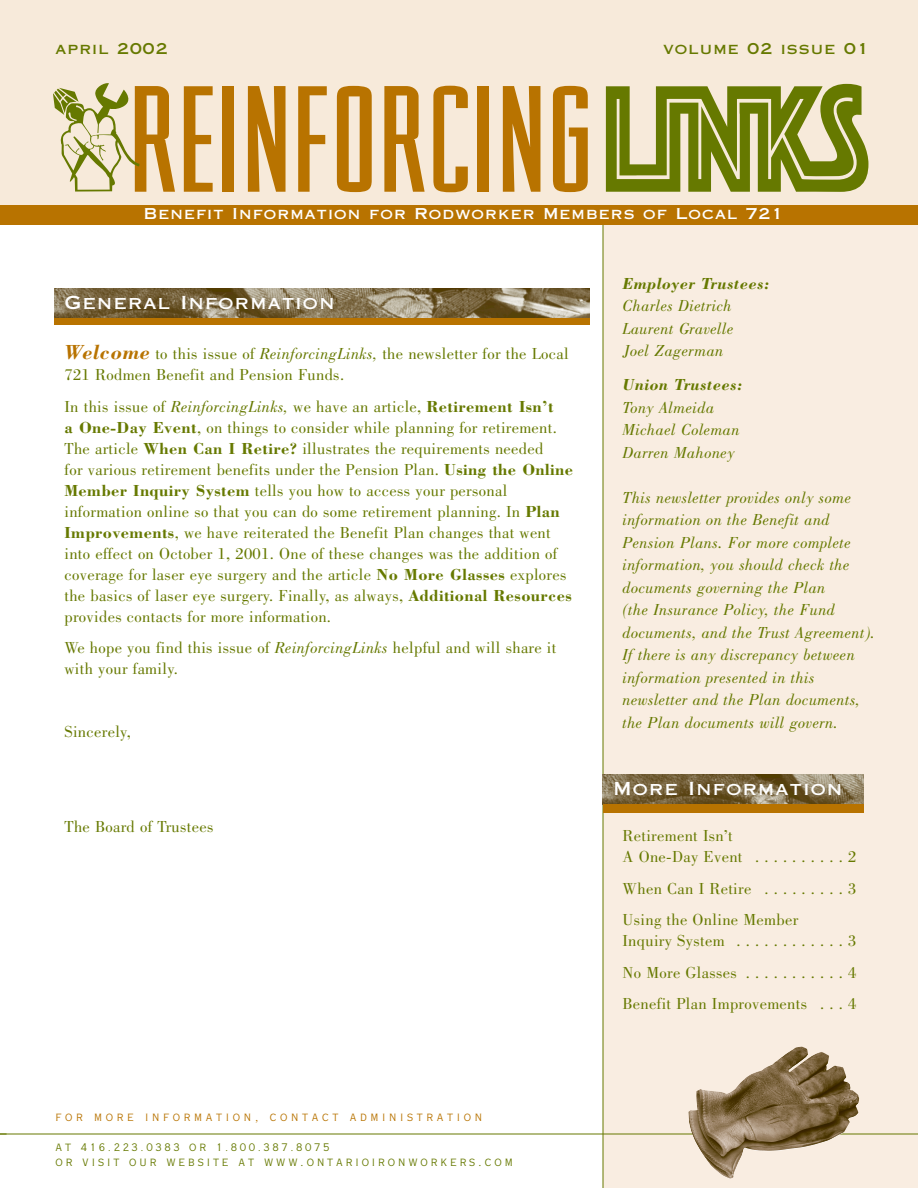
<style>
.page{position:relative;width:918px;height:1188px;background:#fff}
.page>*{position:absolute;margin:0;border:0;box-sizing:border-box;transform-origin:0 0}
.t1{font:18px "Copperplate Thirty One AB";letter-spacing:.08em;color:#fff}
.t2{font:16.5px/21px "Bodoni";letter-spacing:.02em;color:#667900}
.t3{font:italic 16.5px/22.5px "Bodoni";letter-spacing:.02em;color:#667900}
.t4{font:italic 700 16.5px "Bodoni";letter-spacing:.025em;color:#667900}
.t5{font:15px "Copperplate Thirty One AB";letter-spacing:.08em;color:#fff}
.t6{font:15px "Copperplate Thirty One AB";letter-spacing:.08em;color:#667900}
.t7{font:12px "Copperplate Twenty Nine AB";letter-spacing:.245em;color:#667900}
.t8{font:12px "Copperplate Twenty Nine AB";letter-spacing:.305em;color:#b87300}
.t9{font:10.5px "Copperplate Twenty Nine AB";letter-spacing:.245em;color:#667900}
.s1{font-weight:700;font-style:italic;font-size:21px;color:#b87300}
.s2{font-style:italic}
.s3{font-weight:700}
.s4{font-size:12px}
</style>
<div class="page">
<div style="left:603px;top:204px;width:315px;height:983px;background:#f9ede1"></div>
<hr style="left:0;top:1134px;width:918px;height:1px;background:#667900">
<div style="left:0;top:0;width:918px;height:205px;background:#f7eada"></div>
<svg style="left:184px;top:86px;width:29px;height:106px"></svg>
<div style="left:223px;top:86px;width:11px;height:106px;background:#b87300"></div>
<svg style="left:248px;top:86px;width:38px;height:106px"></svg>
<svg style="left:298px;top:86px;width:29px;height:106px"></svg>
<svg style="left:337px;top:86px;width:35px;height:106px"></svg>
<svg style="left:384px;top:86px;width:41px;height:106px"></svg>
<svg style="left:433px;top:86px;width:35px;height:106px"></svg>
<div style="left:478px;top:86px;width:11px;height:106px;background:#b87300"></div>
<svg style="left:503px;top:86px;width:37px;height:106px"></svg>
<svg style="left:553px;top:86px;width:35px;height:106px"></svg>
<svg style="left:606px;top:84px;width:262px;height:108px"></svg>
<svg style="left:53px;top:83px;width:122px;height:109px"></svg>
<img style="left:688px;top:1046px;width:171px;height:133px">
<hr style="left:603px;top:214px;width:1px;height:973px;background:#667900">
<img style="left:54px;top:288px;width:536px;height:30px">
<div style="left:54px;top:318px;width:536px;height:7px;background:#b87300"></div>
<div style="left:0;top:205px;width:918px;height:20px;background:#b87300"></div>
<img style="left:603px;top:774px;width:261px;height:30px">
<div style="left:603px;top:804px;width:261px;height:9px;background:#b87300"></div>
<p class="t6" style="left:56px;top:40px;width:113px">april 2002</p>
<p class="t6" style="left:663px;top:41px;width:207px">volume 02 issue 01</p>
<p class="t5" style="left:144px;top:205px;width:641px">Benefit Information for Rodworker Members of Local 721</p>
<p class="t1" style="left:64px;top:292px;width:271px">General Information</p>
<p class="t2" style="left:64px;top:345px;width:506px"><span class="s1">Welcome</span> to this issue of <span class="s2">ReinforcingLinks,</span> the newsletter for the Local<br>721 Rodmen Benefit and Pension Funds.</p>
<p class="t2" style="left:64px;top:398px;width:510px">In this issue of <span class="s2">ReinforcingLinks,</span> we have an article, <span class="s3">Retirement Isn’t<br>a One-Day Event</span>, on things to consider while planning for retirement.<br>The article <span class="s3">When Can I Retire?</span> illustrates the requirements needed<br>for various retirement benefits under the Pension Plan. <span class="s3">Using the Online Member Inquiry System</span> tells you how to access your personal information online so that you can do some retirement planning. In <span class="s3">Plan Improvements</span>, we have reiterated the Benefit Plan changes that went into effect on October 1, 2001. One of these changes was the addition of coverage for laser eye surgery and the article <span class="s3">No More Glasses</span> explores the basics of laser eye surgery. Finally, as always, <span class="s3">Additional Resources </span>provides contacts for more information.</p>
<p class="t2" style="left:64px;top:639px;width:493px">We hope you find this issue of <span class="s2">ReinforcingLinks</span> helpful and will share it with your family.</p>
<p class="t2" style="left:65px;top:723px;width:68px">Sincerely,</p>
<p class="t2" style="left:65px;top:818px;width:151px">The Board of Trustees</p>
<p class="t8" style="left:56px;top:1110px;width:428px">FOR MORE INFORMATION, CONTACT ADMINISTRATION</p>
<p class="t9" style="left:56px;top:1142px;width:276px"><span class="s4">AT</span> 416.223.0383 <span class="s4">OR</span> 1.800.387.8075</p>
<p class="t7" style="left:56px;top:1155px;width:459px">OR VISIT OUR WEBSITE AT WWW.ONTARIOIRONWORKERS.COM</p>
<p class="t4" style="left:622px;top:277px;width:148px">Employer Trustees:</p>
<p class="t3" style="left:622px;top:296px;width:113px;text-align:justify">Charles Dietrich Laurent Gravelle Joel Zagerman</p>
<p class="t4" style="left:622px;top:379px;width:121px">Union Trustees:</p>
<p class="t3" style="left:622px;top:397px;width:119px">Tony Almeida<br>Michael Coleman<br>Darren Mahoney</p>
<p class="t3" style="left:622px;top:487px;width:254px">This newsletter provides only some information on the Benefit and Pension Plans. For more complete information, you should check the documents governing the Plan<br>(the Insurance Policy, the Fund documents, and the Trust Agreement).<br>If there is any discrepancy between information presented in this newsletter and the Plan documents, the Plan documents will govern.</p>
<p class="t1" style="left:613px;top:778px;width:230px">More Information</p>
<p class="t2" style="left:622px;top:827px;width:236px">Retirement Isn’t<br>A One-Day Event . . . . . . . . . . 2</p>
<p class="t2" style="left:622px;top:874px;width:236px;line-height:31.5px">When Can I Retire . . . . . . . . . 3<br>Using the Online Member</p>
<p class="t2" style="left:622px;top:926px;width:236px;line-height:31.5px;text-align:justify">Inquiry System . . . . . . . . . . . . 3<br>No More Glasses . . . . . . . . . . . 4<br>Benefit Plan Improvements . . . 4</p>
</div>
